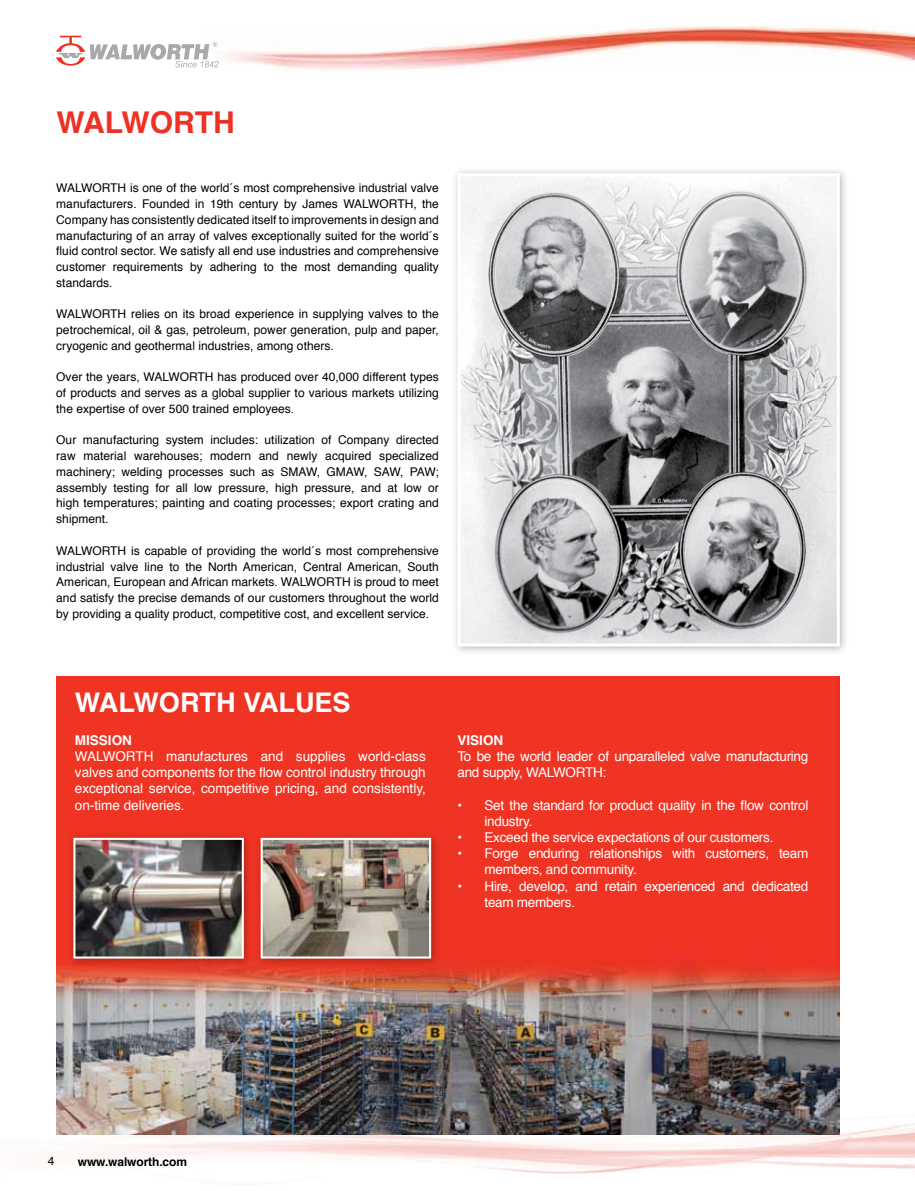
<style>
.page{position:relative;width:915px;height:1191px;background:#fff}
.page>*{position:absolute;margin:0;border:0;box-sizing:border-box;transform-origin:0 0}
.t1{font:700 30px "Helvetica";color:#ee3124}
.t2{font:700 27px "Helvetica";color:#fff}
.t3{font:13.5px/16.2px "Helvetica";letter-spacing:-.02em;color:#fff}
.t4{font:700 13.5px "Helvetica";color:#fff}
.t5{font:12px/15.8px "Helvetica";color:#000;text-align:justify}
.t6{font:700 12px "Helvetica";letter-spacing:-.01em;color:#000}
</style>
<div class="page">
<img style="left:201px;top:26px;width:713px;height:44px">
<svg style="left:56px;top:36px;width:163px;height:31px"></svg>
<img style="left:56px;top:1095px;width:858px;height:89px">
<div style="left:450px;top:166px;width:399px;height:490px;background:#000;opacity:.3"></div>
<svg style="left:456px;top:172px;width:385px;height:476px;background:#aeafb1"></svg>
<img style="left:56px;top:676px;width:783px;height:458px">
<div style="left:67px;top:831px;width:186px;height:137px;background:#000;opacity:.3"></div>
<img style="left:72px;top:836px;width:173px;height:123px">
<div style="left:254px;top:831px;width:187px;height:137px;background:#000;opacity:.3"></div>
<img style="left:259px;top:836px;width:173px;height:123px">
<h1 class="t1" style="left:56px;top:98px;width:180px">WALWORTH</h1>
<p class="t5" style="left:56px;top:181px;width:384px">WALWORTH is one of the world´s most comprehensive industrial valve manufacturers. Founded in 19th century by James WALWORTH, the Company has consistently dedicated itself to improvements in design and manufacturing of an array of valves exceptionally suited for the world´s fluid control sector. We satisfy all end use industries and comprehensive customer requirements by adhering to the most demanding quality standards.</p>
<p class="t5" style="left:56px;top:307px;width:384px">WALWORTH relies on its broad experience in supplying valves to the petrochemical, oil &amp; gas, petroleum, power generation, pulp and paper, cryogenic and geothermal industries, among others.</p>
<p class="t5" style="left:56px;top:370px;width:384px">Over the years, WALWORTH has produced over 40,000 different types of products and serves as a global supplier to various markets utilizing the expertise of over 500 trained employees.</p>
<p class="t5" style="left:56px;top:433px;width:384px">Our manufacturing system includes: utilization of Company directed raw material warehouses; modern and newly acquired specialized machinery; welding processes such as SMAW, GMAW, SAW, PAW; assembly testing for all low pressure, high pressure, and at low or high temperatures; painting and coating processes; export crating and shipment.</p>
<p class="t5" style="left:56px;top:543px;width:384px">WALWORTH is capable of providing the world´s most comprehensive industrial valve line to the North American, Central American, South American, European and African markets. WALWORTH is proud to meet and satisfy the precise demands of our customers throughout the world by providing a quality product, competitive cost, and excellent service.</p>
<h2 class="t2" style="left:75px;top:680px;width:277px">WALWORTH VALUES</h2>
<p class="t4" style="left:75px;top:729px;width:59px">MISSION</p>
<p class="t3" style="left:75px;top:748px;width:352px;text-align:justify">WALWORTH manufactures and supplies world-class valves and components for the flow control industry through exceptional service, competitive pricing, and consistently, on-time deliveries.</p>
<p class="t4" style="left:457px;top:729px;width:47px">VISION</p>
<p class="t3" style="left:457px;top:748px;width:352px">To be the world leader of unparalleled valve manufacturing and supply, WALWORTH:</p>
<p class="t3" style="left:484px;top:797px;width:325px;text-indent:-27px">• Set the standard for product quality in the flow control industry.</p>
<p class="t3" style="left:457px;top:829px;width:317px">• Exceed the service expectations of our customers.</p>
<p class="t3" style="left:484px;top:845px;width:325px;text-indent:-27px">• Forge enduring relationships with customers, team members, and community.</p>
<p class="t3" style="left:484px;top:878px;width:325px;text-indent:-27px">• Hire, develop, and retain experienced and dedicated team members.</p>
<p class="t5" style="left:48px;top:1153px;width:8px">4</p>
<p class="t6" style="left:78px;top:1151px;width:111px">www.walworth.com</p>
</div>
